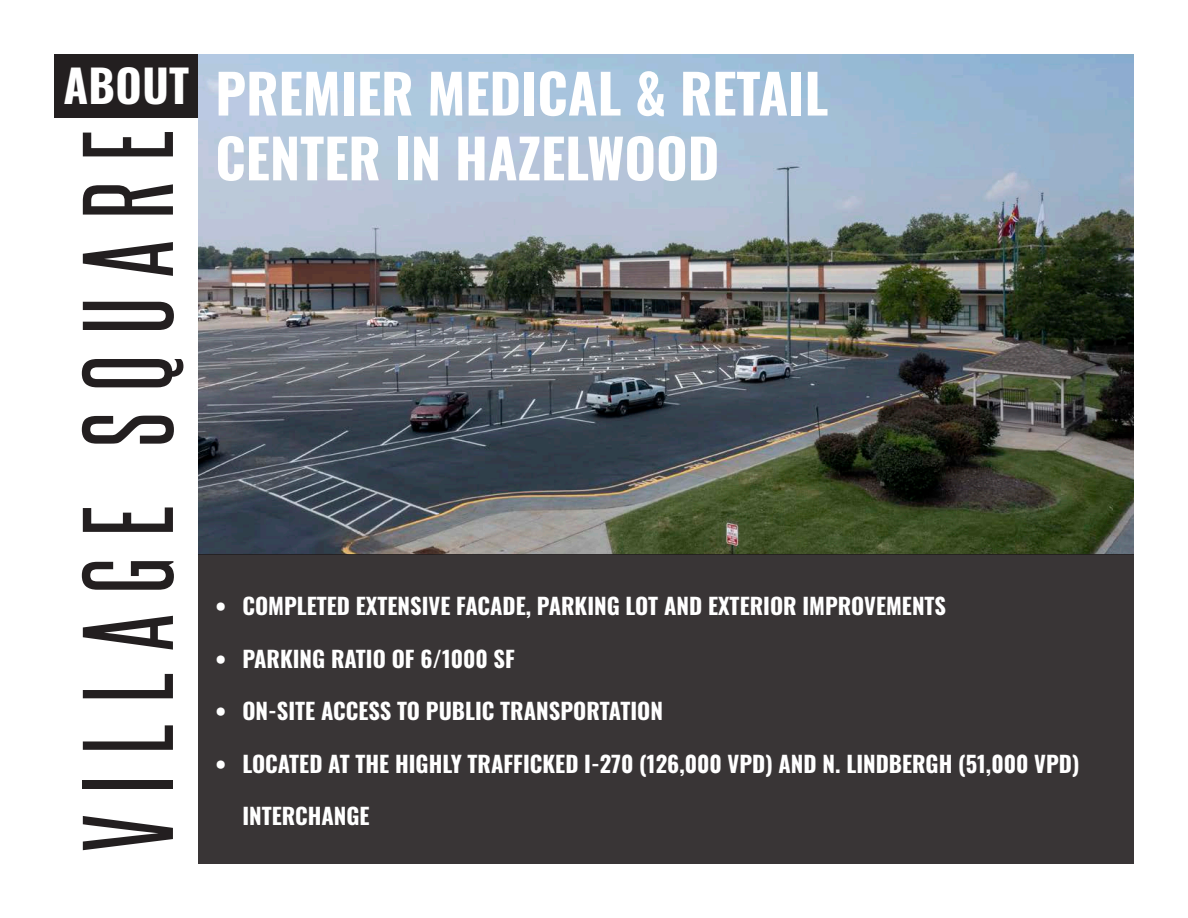
<style>
.page{position:relative;width:1188px;height:918px;background:#fff}
.page>*{position:absolute;margin:0;border:0;box-sizing:border-box;transform-origin:0 0}
.t1{font:109.5px "Steelfish Rg";letter-spacing:.2em;color:#231f20}
.t2{font:700 54px "Oswald";color:#fff}
.t3{font:700 45px "Oswald";letter-spacing:.01em;color:#fff}
.t4{font:700 22.5px "Oswald";color:#fff}
</style>
<div class="page">
<div style="left:54px;top:54px;width:145px;height:63px;background:#231f20"></div>
<img style="left:199px;top:54px;width:935px;height:501px">
<div style="left:199px;top:555px;width:935px;height:309px;background:#393536"></div>
<p class="t3" style="left:63px;top:62px;width:127px">ABOUT</p>
<p class="t1" style="left:61px;top:852px;width:723px;rotate:-90deg">VILLAGE SQUARE</p>
<p class="t2" style="left:215px;top:65px;width:615px">PREMIER MEDICAL &amp; RETAIL</p>
<p class="t2" style="left:215px;top:130px;width:506px">CENTER IN HAZELWOOD</p>
<p class="t4" style="left:215px;top:594px;width:732px">• COMPLETED EXTENSIVE FACADE, PARKING LOT AND EXTERIOR IMPROVEMENTS</p>
<p class="t4" style="left:215px;top:647px;width:301px">• PARKING RATIO OF 6/1000 SF</p>
<p class="t4" style="left:215px;top:699px;width:449px">• ON-SITE ACCESS TO PUBLIC TRANSPORTATION</p>
<p class="t4" style="left:215px;top:752px;width:866px">• LOCATED AT THE HIGHLY TRAFFICKED I-270 (126,000 VPD) AND N. LINDBERGH (51,000 VPD)</p>
<p class="t4" style="left:242px;top:804px;width:129px">INTERCHANGE</p>
</div>
